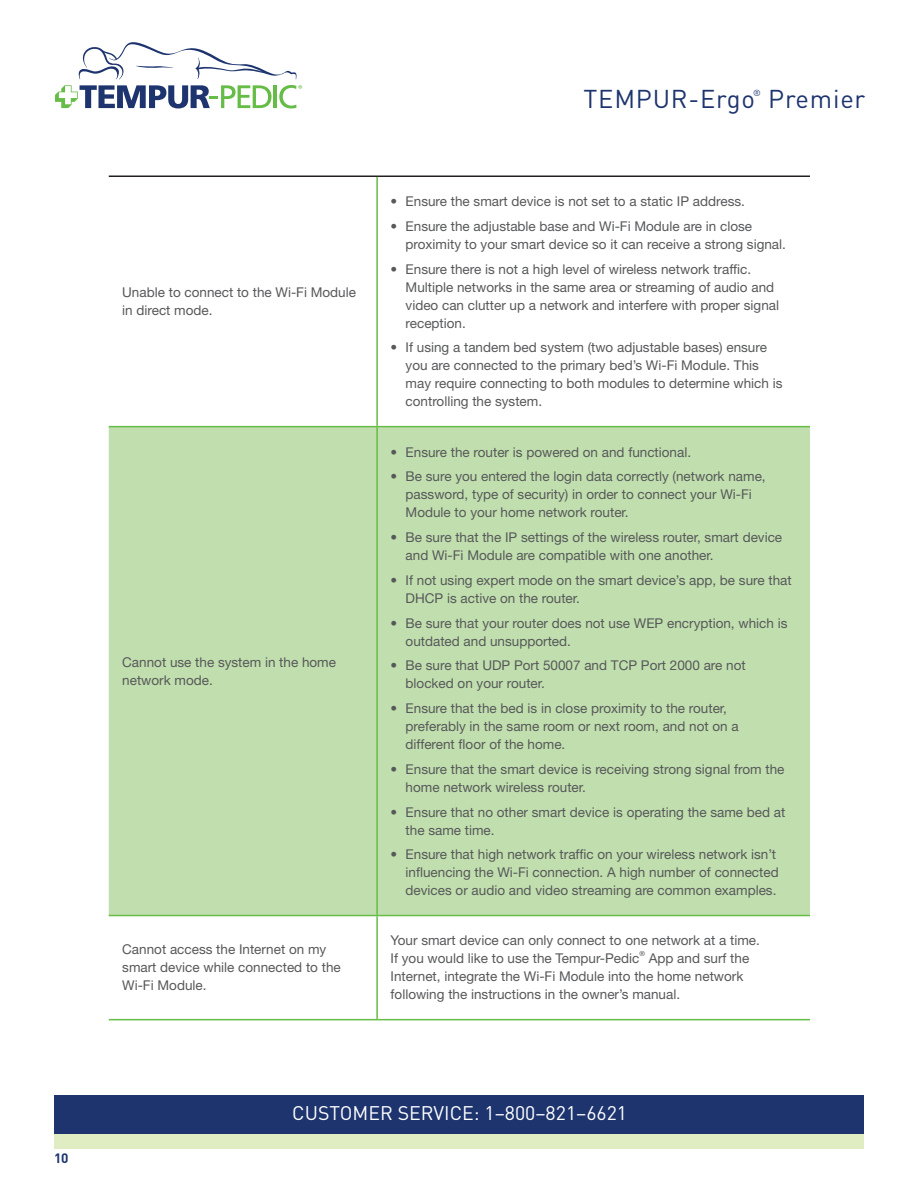
<style>
.page{position:relative;width:918px;height:1188px;background:#fff}
.page>*{position:absolute;margin:0;border:0;box-sizing:border-box;transform-origin:0 0}
.t1{font:25.5px "DIN";letter-spacing:.03em;color:#1d346e}
.t2{font:19.5px "DIN";color:#fff}
.ChartList1{font:13.5px/18px "Helvetica Neue LT Std";color:#57585a}
.Chart_Text{font:13.5px/18px "Helvetica Neue LT Std";color:#57585a}
.t3{font:700 13.5px "DIN";color:#1d346e}
.t4{font:8.7px "DIN";color:#1d346e}
.ChartList1-2{font:7.05px "Helvetica Neue LT Std";color:#57585a}
</style>
<div class="page">
<div style="left:54px;top:1110px;width:810px;height:39px;background:#e0edc3"></div>
<div style="left:54px;top:1095px;width:810px;height:39px;background:#1d346e"></div>
<hr style="left:274px;top:85px;width:3px;height:23px;background:#65bc46">
<svg style="left:279px;top:85px;width:23px;height:23px"></svg>
<svg style="left:79px;top:42px;width:218px;height:37px"></svg>
<svg style="left:55px;top:85px;width:217px;height:23px"></svg>
<div style="left:109px;top:427px;width:701px;height:488px;background:#c1dfae"></div>
<hr style="left:109px;top:176px;width:268px;height:1px;background:#231f20">
<hr style="left:377px;top:176px;width:433px;height:1px;background:#231f20">
<hr style="left:376px;top:177px;width:2px;height:249px;background:#65bc46">
<hr style="left:376px;top:427px;width:2px;height:488px;background:#65bc46">
<hr style="left:376px;top:916px;width:2px;height:103px;background:#65bc46">
<hr style="left:109px;top:426px;width:268px;height:1px;background:#65bc46">
<hr style="left:377px;top:426px;width:433px;height:1px;background:#65bc46">
<hr style="left:109px;top:1019px;width:268px;height:1px;background:#65bc46">
<hr style="left:377px;top:1019px;width:433px;height:1px;background:#65bc46">
<hr style="left:109px;top:915px;width:268px;height:1px;background:#65bc46">
<hr style="left:377px;top:915px;width:433px;height:1px;background:#65bc46">
<p class="t3" style="left:54px;top:1149px;width:16px">10</p>
<p class="Chart_Text" style="left:122px;top:283px;width:235px">Unable to connect to the Wi-Fi Module in direct mode.</p>
<p class="Chart_Text" style="left:122px;top:653px;width:215px">Cannot use the system in the home network mode.</p>
<h1 class="t1" style="left:584px;top:83px;width:173px">TEMPUR-Ergo</h1>
<p class="t4" style="left:753px;top:87px;width:9px">®</p>
<h1 class="t1" style="left:768px;top:83px;width:99px">Premier</h1>
<p class="ChartList1" style="left:391px;top:192px;width:356px">• Ensure the smart device is not set to a static IP address.</p>
<p class="ChartList1" style="left:406px;top:217px;width:382px;text-indent:-15px">• Ensure the adjustable base and Wi-Fi Module are in close proximity to your smart device so it can receive a strong signal.</p>
<p class="ChartList1" style="left:406px;top:260px;width:375px;text-indent:-15px">• Ensure there is not a high level of wireless network traffic.<br>Multiple networks in the same area or streaming of audio and video can clutter up a network and interfere with proper signal reception.</p>
<p class="ChartList1" style="left:406px;top:338px;width:378px;text-indent:-15px">• If using a tandem bed system (two adjustable bases) ensure you are connected to the primary bed’s Wi-Fi Module. This may require connecting to both modules to determine which is controlling the system.</p>
<p class="ChartList1" style="left:391px;top:443px;width:302px">• Ensure the router is powered on and functional.</p>
<p class="ChartList1" style="left:406px;top:467px;width:362px;text-indent:-15px">• Be sure you entered the login data correctly (network name, password, type of security) in order to connect your Wi-Fi<br>Module to your home network router.</p>
<p class="ChartList1" style="left:406px;top:528px;width:378px;text-indent:-15px">• Be sure that the IP settings of the wireless router, smart device and Wi-Fi Module are compatible with one another.</p>
<p class="ChartList1" style="left:406px;top:571px;width:388px;text-indent:-15px">• If not using expert mode on the smart device’s app, be sure that<br>DHCP is active on the router.</p>
<p class="ChartList1" style="left:406px;top:614px;width:383px;text-indent:-15px">• Be sure that your router does not use WEP encryption, which is outdated and unsupported.</p>
<p class="ChartList1" style="left:406px;top:656px;width:342px;text-indent:-15px">• Be sure that UDP Port 50007 and TCP Port 2000 are not blocked on your router.</p>
<p class="ChartList1" style="left:406px;top:699px;width:335px;text-indent:-15px">• Ensure that the bed is in close proximity to the router, preferably in the same room or next room, and not on a different floor of the home.</p>
<p class="ChartList1" style="left:406px;top:760px;width:380px;text-indent:-15px">• Ensure that the smart device is receiving strong signal from the home network wireless router.</p>
<p class="ChartList1" style="left:406px;top:803px;width:381px;text-indent:-15px">• Ensure that no other smart device is operating the same bed at the same time.</p>
<p class="ChartList1" style="left:406px;top:845px;width:375px;text-indent:-15px">• Ensure that high network traffic on your wireless network isn’t influencing the Wi-Fi connection. A high number of connected devices or audio and video streaming are common examples.</p>
<p class="Chart_Text" style="left:122px;top:940px;width:220px">Cannot access the Internet on my smart device while connected to the<br>Wi-Fi Module.</p>
<p class="ChartList1" style="left:391px;top:931px;width:371px">Your smart device can only connect to one network at a time.<br>If you would like to use the Tempur-Pedic</p>
<p class="ChartList1-2" style="left:639px;top:950px;width:7px">®</p>
<p class="ChartList1" style="left:391px;top:949px;width:360px;text-indent:258px">App and surf the<br>Internet, integrate the Wi-Fi Module into the home network following the instructions in the owner’s manual.</p>
<h2 class="t2" style="left:292px;top:1101px;width:336px">CUSTOMER SERVICE: 1–800–821–6621</h2>
</div>
